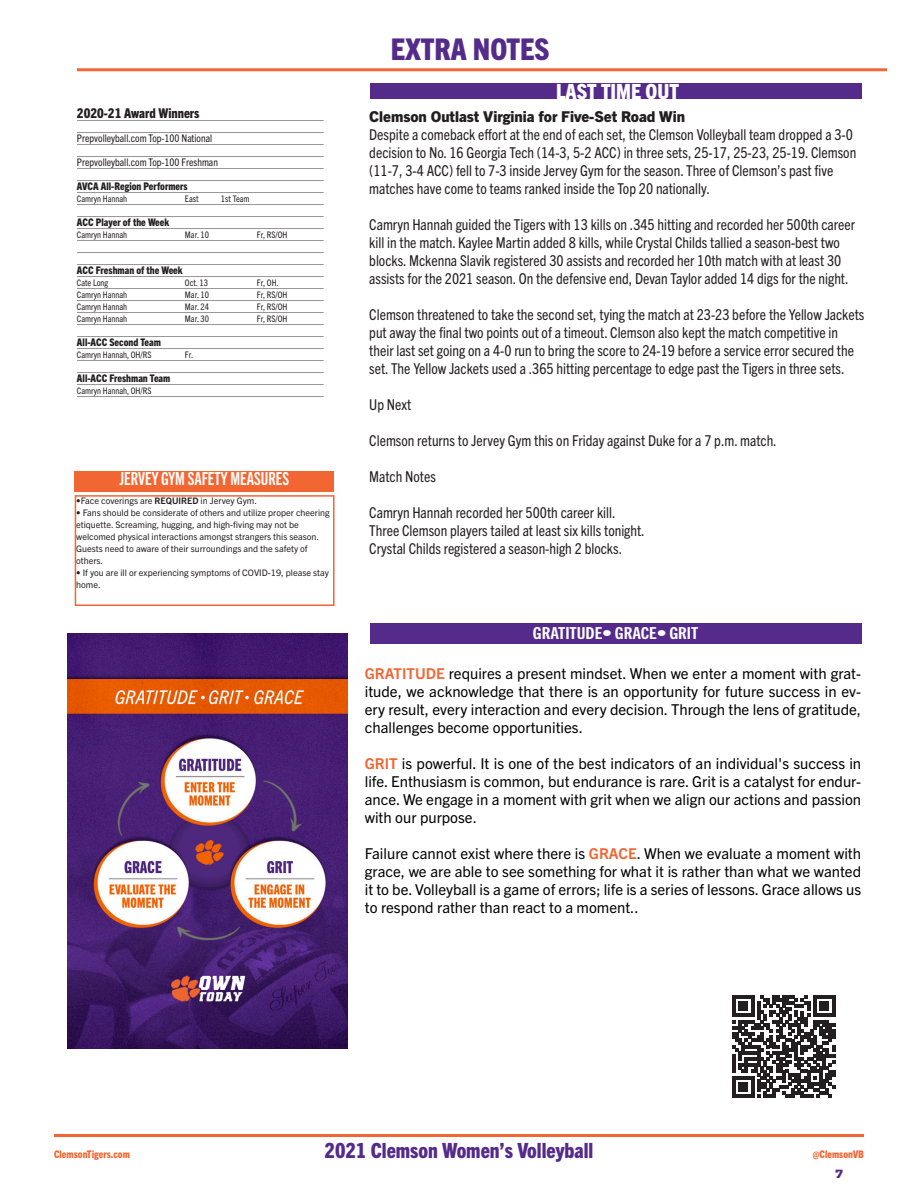
<style>
.page{position:relative;width:918px;height:1188px;background:#fff}
.page>*{position:absolute;margin:0;border:0;box-sizing:border-box;transform-origin:0 0}
.t1{font:800 condensed 30px "Trade Gothic Next LT Pro";color:#542a8b}
.t2{font:800 condensed 21px "Trade Gothic Next LT Pro";color:#542a8b}
.t3{font:800 condensed 21px "Trade Gothic Next LT Pro";color:#fff}
.t4{font:18px "Trade Gothic Next LT Pro Bd Cm";color:#fff}
.t5{font:16.65px "Trade Gothic Next LT Pro Bd Cm";color:#fff;scale:1.27 1}
.t6{font:condensed 15px/18px "Trade Gothic Next LT Pro";color:#231f20}
.t7{font:15px/18px "Trade Gothic Next LT Pro";color:#000;text-align:justify}
.t8{font:800 15px "Trade Gothic Next LT Pro";color:#231f20}
.t9{font:800 condensed 13.5px "Trade Gothic Next LT Pro";color:#231f20}
.t10{font:12px "Paw Hammer";color:#542a8b}
.t11{font:800 condensed 10.5px "Trade Gothic Next LT Pro";color:#231f20}
.t12{font:condensed 10.5px "Trade Gothic Next LT Pro";color:#231f20}
.t13{font:800 condensed 10.5px "Trade Gothic Next LT Pro";color:#f26633}
.t14{font:9px/12px "Trade Gothic Next LT Pro";color:#231f20}
.t15{font:condensed 9px "Trade Gothic Next LT Pro";color:#231f20}
.s1{font-weight:700}
.s2{font-weight:700;color:#f26633}
</style>
<div class="page">
<hr style="left:54px;top:1134px;width:810px;height:3px;background:#f26633">
<hr style="left:77px;top:68px;width:810px;height:3px;background:#f26633">
<hr style="left:77px;top:120px;width:247px;height:1px;background:#939598">
<hr style="left:77px;top:132px;width:247px;height:1px;background:#939598">
<hr style="left:77px;top:144px;width:247px;height:1px;background:#939598">
<hr style="left:77px;top:156px;width:247px;height:1px;background:#939598">
<hr style="left:77px;top:168px;width:247px;height:1px;background:#939598">
<hr style="left:77px;top:180px;width:247px;height:1px;background:#939598">
<hr style="left:77px;top:192px;width:247px;height:1px;background:#939598">
<hr style="left:77px;top:204px;width:247px;height:1px;background:#939598">
<hr style="left:77px;top:216px;width:247px;height:1px;background:#939598">
<hr style="left:77px;top:228px;width:247px;height:1px;background:#939598">
<hr style="left:77px;top:240px;width:247px;height:1px;background:#939598">
<hr style="left:77px;top:252px;width:247px;height:1px;background:#939598">
<hr style="left:77px;top:264px;width:247px;height:1px;background:#939598">
<hr style="left:77px;top:276px;width:247px;height:1px;background:#939598">
<hr style="left:77px;top:288px;width:247px;height:1px;background:#939598">
<hr style="left:77px;top:300px;width:247px;height:1px;background:#939598">
<hr style="left:77px;top:312px;width:247px;height:1px;background:#939598">
<hr style="left:77px;top:324px;width:247px;height:1px;background:#939598">
<hr style="left:77px;top:336px;width:247px;height:1px;background:#939598">
<hr style="left:77px;top:348px;width:247px;height:1px;background:#939598">
<hr style="left:77px;top:360px;width:247px;height:1px;background:#939598">
<hr style="left:77px;top:372px;width:247px;height:1px;background:#939598">
<hr style="left:77px;top:384px;width:247px;height:1px;background:#939598">
<hr style="left:77px;top:396px;width:247px;height:1px;background:#939598">
<div style="left:370px;top:84px;width:491px;height:15px;background:#542a8b"></div>
<div style="left:75px;top:471px;width:259px;height:21px;background:#f26633"></div>
<div style="left:75px;top:495px;width:260px;height:111px;border:2px solid #f26533"></div>
<div style="left:370px;top:623px;width:491px;height:21px;background:#542a8b"></div>
<img style="left:68px;top:633px;width:280px;height:416px">
<svg style="left:732px;top:995px;width:103px;height:103px"></svg>
<p class="t9" style="left:77px;top:104px;width:124px">2020-21 Award Winners</p>
<p class="t12" style="left:77px;top:131px;width:137px">Prepvolleyball.com Top-100 National</p>
<p class="t12" style="left:77px;top:155px;width:142px">Prepvolleyball.com Top-100 Freshman</p>
<p class="t11" style="left:77px;top:179px;width:112px">AVCA All-Region Performers</p>
<p class="t15" style="left:77px;top:192px;width:52px">Camryn Hannah</p>
<p class="t15" style="left:185px;top:192px;width:15px">East</p>
<p class="t15" style="left:221px;top:192px;width:30px">1st Team</p>
<p class="t11" style="left:77px;top:215px;width:94px">ACC Player of the Week</p>
<p class="t15" style="left:77px;top:228px;width:52px">Camryn Hannah</p>
<p class="t15" style="left:185px;top:228px;width:26px">Mar. 10</p>
<p class="t15" style="left:257px;top:228px;width:32px">Fr, RS/OH</p>
<p class="t11" style="left:77px;top:263px;width:107px">ACC Freshman of the Week</p>
<p class="t15" style="left:77px;top:276px;width:33px">Cate Long</p>
<p class="t15" style="left:185px;top:276px;width:25px">Oct. 13</p>
<p class="t15" style="left:257px;top:276px;width:23px">Fr, OH.</p>
<p class="t15" style="left:77px;top:288px;width:52px">Camryn Hannah</p>
<p class="t15" style="left:185px;top:288px;width:26px">Mar. 10</p>
<p class="t15" style="left:257px;top:288px;width:32px">Fr, RS/OH</p>
<p class="t15" style="left:77px;top:300px;width:52px">Camryn Hannah</p>
<p class="t15" style="left:185px;top:300px;width:26px">Mar. 24</p>
<p class="t15" style="left:257px;top:300px;width:32px">Fr, RS/OH</p>
<p class="t15" style="left:77px;top:312px;width:52px">Camryn Hannah</p>
<p class="t15" style="left:185px;top:312px;width:26px">Mar. 30</p>
<p class="t15" style="left:257px;top:312px;width:32px">Fr, RS/OH</p>
<p class="t11" style="left:77px;top:335px;width:86px">All-ACC Second Team</p>
<p class="t15" style="left:77px;top:348px;width:76px">Camryn Hannah, OH/RS</p>
<p class="t15" style="left:185px;top:348px;width:10px">Fr.</p>
<p class="t11" style="left:77px;top:371px;width:95px">All-ACC Freshman Team</p>
<p class="t15" style="left:77px;top:384px;width:76px">Camryn Hannah, OH/RS</p>
<p class="t4" style="left:119px;top:466px;width:171px">JERVEY GYM SAFETY MEASURES</p>
<p class="t14" style="left:76px;top:494px;width:182px">•Face coverings are <span class="s1">REQUIRED</span> in Jervey Gym.</p>
<p class="t14" style="left:76px;top:506px;width:255px">• Fans should be considerate of others and utilize proper cheering etiquette. Screaming, hugging, and high-fiving may not be welcomed physical interactions amongst strangers this season.<br>Guests need to aware of their surroundings and the safety of others.</p>
<p class="t14" style="left:76px;top:566px;width:254px">• If you are ill or experiencing symptoms of COVID-19, please stay home.</p>
<p class="t1" style="left:391px;top:28px;width:160px">EXTRA NOTES</p>
<p class="t3" style="left:556px;top:77px;width:124px">LAST TIME OUT</p>
<p class="t8" style="left:369px;top:106px;width:317px">Clemson Outlast Virginia for Five-Set Road Win</p>
<p class="t6" style="left:369px;top:124px;width:488px">Despite a comeback effort at the end of each set, the Clemson Volleyball team dropped a 3-0 decision to No. 16 Georgia Tech (14-3, 5-2 ACC) in three sets, 25-17, 25-23, 25-19. Clemson (11-7, 3-4 ACC) fell to 7-3 inside Jervey Gym for the season. Three of Clemson’s past five matches have come to teams ranked inside the Top 20 nationally.</p>
<p class="t6" style="left:369px;top:214px;width:487px">Camryn Hannah guided the Tigers with 13 kills on .345 hitting and recorded her 500th career kill in the match. Kaylee Martin added 8 kills, while Crystal Childs tallied a season-best two blocks. Mckenna Slavik registered 30 assists and recorded her 10th match with at least 30 assists for the 2021 season. On the defensive end, Devan Taylor added 14 digs for the night.</p>
<p class="t6" style="left:369px;top:304px;width:497px">Clemson threatened to take the second set, tying the match at 23-23 before the Yellow Jackets put away the final two points out of a timeout. Clemson also kept the match competitive in their last set going on a 4-0 run to bring the score to 24-19 before a service error secured the set. The Yellow Jackets used a .365 hitting percentage to edge past the Tigers in three sets.</p>
<p class="t6" style="left:369px;top:394px;width:44px">Up Next</p>
<p class="t6" style="left:369px;top:430px;width:409px">Clemson returns to Jervey Gym this on Friday against Duke for a 7 p.m. match.</p>
<p class="t6" style="left:369px;top:466px;width:68px">Match Notes</p>
<p class="t6" style="left:369px;top:502px;width:248px">Camryn Hannah recorded her 500th career kill.</p>
<p class="t6" style="left:369px;top:520px;width:277px">Three Clemson players tailed at least six kills tonight.</p>
<p class="t6" style="left:369px;top:538px;width:254px">Crystal Childs registered a season-high 2 blocks.</p>
<p class="t5" style="left:533px;top:622px;width:132px">GRATITUDE• GRACE• GRIT</p>
<p class="t7" style="left:365px;top:663px;width:498px"><span class="s2">GRATITUDE</span> requires a present mindset. When we enter a moment with grat&shy;itude, we acknowledge that there is an opportunity for future success in ev&shy;ery result, every interaction and every decision. Through the lens of gratitude, challenges become opportunities.</p>
<p class="t7" style="left:365px;top:753px;width:498px"><span class="s2">GRIT</span> is powerful. It is one of the best indicators of an individual's success in life. Enthusiasm is common, but endurance is rare. Grit is a catalyst for endur&shy;ance. We engage in a moment with grit when we align our actions and passion with our purpose.</p>
<p class="t7" style="left:365px;top:843px;width:498px">Failure cannot exist where there is <span class="s2">GRACE</span>. When we evaluate a moment with grace, we are able to see something for what it is rather than what we wanted it to be. Volleyball is a game of errors; life is a series of lessons. Grace allows us to respond rather than react to a moment..</p>
<p class="t13" style="left:54px;top:1147px;width:77px">ClemsonTigers.com</p>
<h2 class="t2" style="left:325px;top:1136px;width:270px">2021 Clemson Women’s Volleyball</h2>
<p class="t13" style="left:813px;top:1147px;width:53px">@ClemsonVB</p>
<p class="t10" style="left:835px;top:1168px;width:11px">7</p>
</div>
